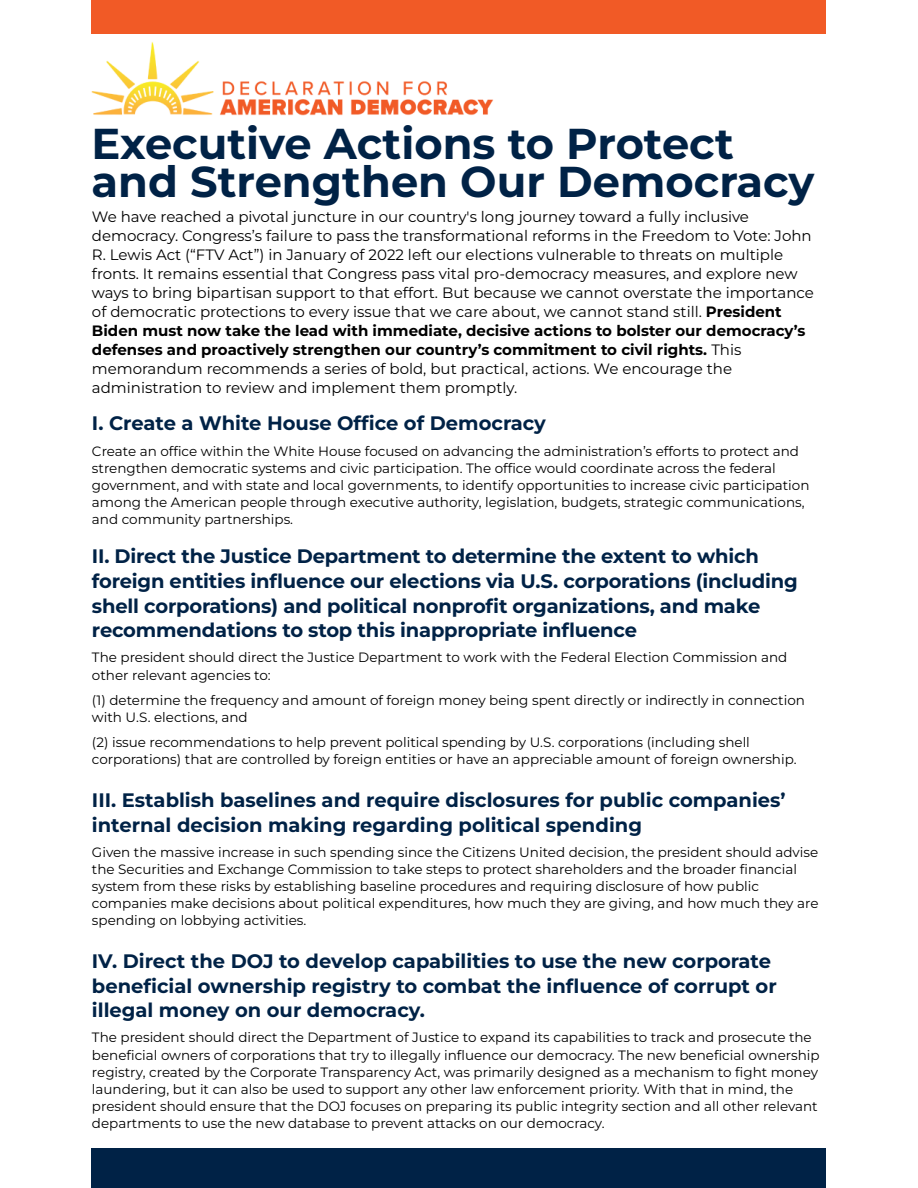
<style>
.page{position:relative;width:918px;height:1188px;background:#fff}
.page>*{position:absolute;margin:0;border:0;box-sizing:border-box;transform-origin:0 0}
.t1{font:700 43.2px/38.4px "Montserrat";color:#002246}
.t2{font:700 19.5px/24.8px "Montserrat";letter-spacing:-.005em;color:#002246}
.t3{font:15px/19px "Montserrat";color:#000}
.t4{font:13.5px/17.1px "Montserrat";color:#000}
.s1{font-weight:700}
</style>
<div class="page">
<img style="left:91px;top:42px;width:402px;height:73px">
<div style="left:92px;top:1148px;width:734px;height:40px;background:#002246"></div>
<div style="left:92px;top:0;width:734px;height:34px;background:#f15a26"></div>
<h1 class="t1" style="left:91px;top:122px;width:724px">Executive Actions to Protect and Strengthen Our Democracy</h1>
<p class="t3" style="left:92px;top:207px;width:723px">We have reached a pivotal juncture in our country's long journey toward a fully inclusive democracy. Congress’s failure to pass the transformational reforms in the Freedom to Vote: John R. Lewis Act (“FTV Act”) in January of 2022 left our elections vulnerable to threats on multiple fronts. It remains essential that Congress pass vital pro-democracy measures, and explore new ways to bring bipartisan support to that effort. But because we cannot overstate the importance of democratic protections to every issue that we care about, we cannot stand still. <span class="s1">President Biden must now take the lead with immediate, decisive actions to bolster our democracy’s defenses and proactively strengthen our country’s commitment to civil rights.</span> This memorandum recommends a series of bold, but practical, actions. We encourage the administration to review and implement them promptly.</p>
<h2 class="t2" style="left:92px;top:410px;width:455px">I. Create a White House Office of Democracy</h2>
<p class="t4" style="left:92px;top:442px;width:719px">Create an office within the White House focused on advancing the administration’s efforts to protect and strengthen democratic systems and civic participation. The office would coordinate across the federal government, and with state and local governments, to identify opportunities to increase civic participation among the American people through executive authority, legislation, budgets, strategic communications, and community partnerships.</p>
<p class="t2" style="left:92px;top:543px;width:707px">II. Direct the Justice Department to determine the extent to which foreign entities influence our elections via U.S. corporations (including shell corporations) and political nonprofit organizations, and make recommendations to stop this inappropriate influence</p>
<p class="t4" style="left:92px;top:649px;width:697px">The president should direct the Justice Department to work with the Federal Election Commission and other relevant agencies to:</p>
<p class="t4" style="left:92px;top:691px;width:715px">(1) determine the frequency and amount of foreign money being spent directly or indirectly in connection with U.S. elections, and</p>
<p class="t4" style="left:92px;top:733px;width:706px">(2) issue recommendations to help prevent political spending by U.S. corporations (including shell corporations) that are controlled by foreign entities or have an appreciable amount of foreign ownership.</p>
<h2 class="t2" style="left:92px;top:787px;width:695px">III. Establish baselines and require disclosures for public companies’ internal decision making regarding political spending</h2>
<p class="t4" style="left:92px;top:843px;width:728px">Given the massive increase in such spending since the Citizens United decision, the president should advise the Securities and Exchange Commission to take steps to protect shareholders and the broader financial system from these risks by establishing baseline procedures and requiring disclosure of how public companies make decisions about political expenditures, how much they are giving, and how much they are spending on lobbying activities.</p>
<h2 class="t2" style="left:92px;top:948px;width:686px">IV. Direct the DOJ to develop capabilities to use the new corporate beneficial ownership registry to combat the influence of corrupt or illegal money on our democracy.</h2>
<p class="t4" style="left:92px;top:1029px;width:729px">The president should direct the Department of Justice to expand its capabilities to track and prosecute the beneficial owners of corporations that try to illegally influence our democracy. The new beneficial ownership registry, created by the Corporate Transparency Act, was primarily designed as a mechanism to fight money laundering, but it can also be used to support any other law enforcement priority. With that in mind, the president should ensure that the DOJ focuses on preparing its public integrity section and all other relevant departments to use the new database to prevent attacks on our democracy.</p>
</div>
